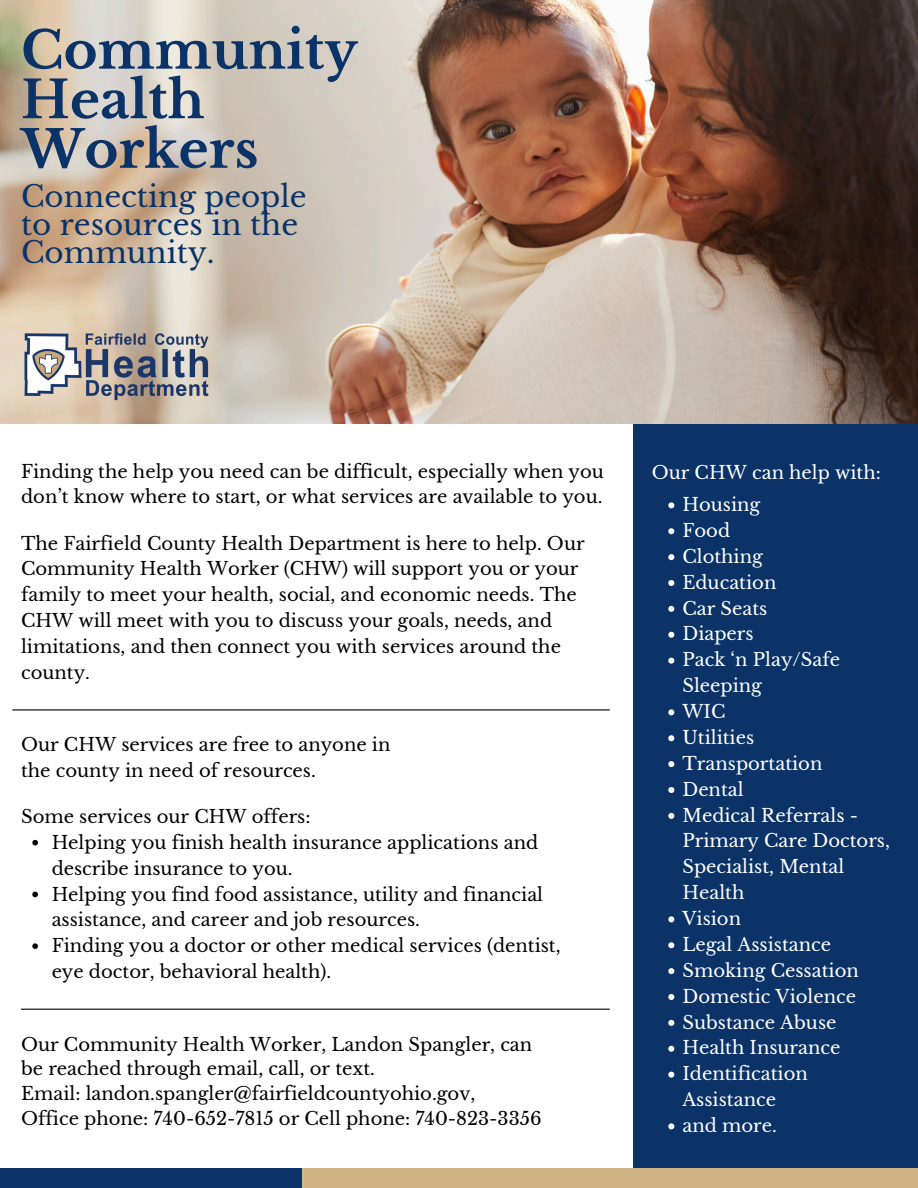
<style>
.page{position:relative;width:918px;height:1188px;background:#fff}
.page>*{position:absolute;margin:0;border:0;box-sizing:border-box;transform-origin:0 0}
.t1{font:700 51.6px/49.5px "Libre Baskerville";color:#0b3367}
.t2{font:29.4px/27.8px "Libre Baskerville";color:#0b3367}
.t3{font:18px/25.8px "Libre Baskerville";color:#000}
.t4{font:18px/26px "Libre Baskerville";color:#fff}
</style>
<div class="page">
<img style="left:0;top:0;width:918px;height:424px">
<div style="left:634px;top:424px;width:284px;height:764px;background:#0b3367"></div>
<hr style="left:12px;top:709px;width:598px;height:1px;background:#000">
<hr style="left:21px;top:1009px;width:589px;height:1px;background:#000">
<div style="left:302px;top:1168px;width:616px;height:20px;background:#d0b587"></div>
<div style="left:0;top:1168px;width:302px;height:20px;background:#0b3367"></div>
<img style="left:12px;top:323px;width:214px;height:88px">
<svg style="left:668px;top:502px;width:6px;height:6px"></svg>
<svg style="left:668px;top:528px;width:6px;height:6px"></svg>
<svg style="left:668px;top:554px;width:6px;height:6px"></svg>
<svg style="left:668px;top:580px;width:6px;height:6px"></svg>
<svg style="left:668px;top:606px;width:6px;height:6px"></svg>
<svg style="left:668px;top:632px;width:6px;height:6px"></svg>
<svg style="left:668px;top:658px;width:6px;height:6px"></svg>
<svg style="left:668px;top:709px;width:6px;height:6px"></svg>
<svg style="left:668px;top:735px;width:6px;height:6px"></svg>
<svg style="left:668px;top:761px;width:6px;height:6px"></svg>
<svg style="left:668px;top:787px;width:6px;height:6px"></svg>
<svg style="left:668px;top:813px;width:6px;height:6px"></svg>
<svg style="left:668px;top:916px;width:6px;height:6px"></svg>
<svg style="left:668px;top:942px;width:6px;height:6px"></svg>
<svg style="left:668px;top:968px;width:6px;height:6px"></svg>
<svg style="left:668px;top:994px;width:6px;height:6px"></svg>
<svg style="left:668px;top:1020px;width:6px;height:6px"></svg>
<svg style="left:668px;top:1046px;width:6px;height:6px"></svg>
<svg style="left:668px;top:1072px;width:6px;height:6px"></svg>
<svg style="left:668px;top:1123px;width:6px;height:6px"></svg>
<svg style="left:32px;top:840px;width:6px;height:5px"></svg>
<svg style="left:32px;top:892px;width:6px;height:5px"></svg>
<svg style="left:32px;top:943px;width:6px;height:6px"></svg>
<p class="t1" style="left:21px;top:26px;width:338px">Community<br>Health<br>Workers</p>
<p class="t2" style="left:21px;top:183px;width:287px">Connecting people to resources in the<br>Community.</p>
<p class="t3" style="left:21px;top:458px;width:584px">Finding the help you need can be difficult, especially when you don’t know where to start, or what services are available to you.</p>
<h1 class="t4" style="left:652px;top:459px;width:231px">Our CHW can help with:</h1>
<h2 class="t4" style="left:682px;top:492px;width:79px">Housing</h2>
<p class="t4" style="left:682px;top:518px;width:49px">Food</p>
<p class="t4" style="left:682px;top:543px;width:82px">Clothing</p>
<p class="t4" style="left:682px;top:569px;width:95px">Education</p>
<p class="t4" style="left:682px;top:595px;width:87px">Car Seats</p>
<p class="t4" style="left:682px;top:621px;width:73px">Diapers</p>
<p class="t4" style="left:682px;top:647px;width:159px">Pack ‘n Play/Safe<br>Sleeping</p>
<p class="t4" style="left:682px;top:699px;width:45px">WIC</p>
<p class="t4" style="left:682px;top:725px;width:73px">Utilities</p>
<p class="t4" style="left:682px;top:750px;width:142px">Transportation</p>
<p class="t4" style="left:682px;top:776px;width:63px">Dental</p>
<p class="t4" style="left:682px;top:802px;width:209px">Medical Referrals -<br>Primary Care Doctors,<br>Specialist, Mental<br>Health</p>
<p class="t4" style="left:682px;top:906px;width:60px">Vision</p>
<p class="t4" style="left:682px;top:932px;width:150px">Legal Assistance</p>
<p class="t4" style="left:682px;top:957px;width:178px">Smoking Cessation</p>
<p class="t4" style="left:682px;top:983px;width:175px">Domestic Violence</p>
<p class="t4" style="left:682px;top:1009px;width:156px">Substance Abuse</p>
<p class="t4" style="left:682px;top:1035px;width:160px">Health Insurance</p>
<p class="t4" style="left:682px;top:1061px;width:127px">Identification<br>Assistance</p>
<p class="t4" style="left:682px;top:1113px;width:96px">and more.</p>
<p class="t3" style="left:21px;top:530px;width:565px">The Fairfield County Health Department is here to help. Our Community Health Worker (CHW) will support you or your family to meet your health, social, and economic needs. The CHW will meet with you to discuss your goals, needs, and limitations, and then connect you with services around the county.</p>
<p class="t3" style="left:21px;top:732px;width:371px">Our CHW services are free to anyone in the county in need of resources.</p>
<p class="t3" style="left:21px;top:804px;width:291px">Some services our CHW offers:</p>
<p class="t3" style="left:52px;top:830px;width:488px">Helping you finish health insurance applications and describe insurance to you.</p>
<p class="t3" style="left:52px;top:881px;width:493px">Helping you find food assistance, utility and financial assistance, and career and job resources.</p>
<p class="t3" style="left:52px;top:933px;width:511px">Finding you a doctor or other medical services (dentist, eye doctor, behavioral health).</p>
<p class="t3" style="left:21px;top:1032px;width:513px;line-height:24.8px">Our Community Health Worker, Landon Spangler, can be reached through email, call, or text.</p>
<p class="t3" style="left:21px;top:1081px;width:456px">Email: landon.spangler@fairfieldcountyohio.gov,</p>
<p class="t3" style="left:21px;top:1106px;width:522px">Office phone: 740-652-7815 or Cell phone: 740-823-3356</p>
</div>
